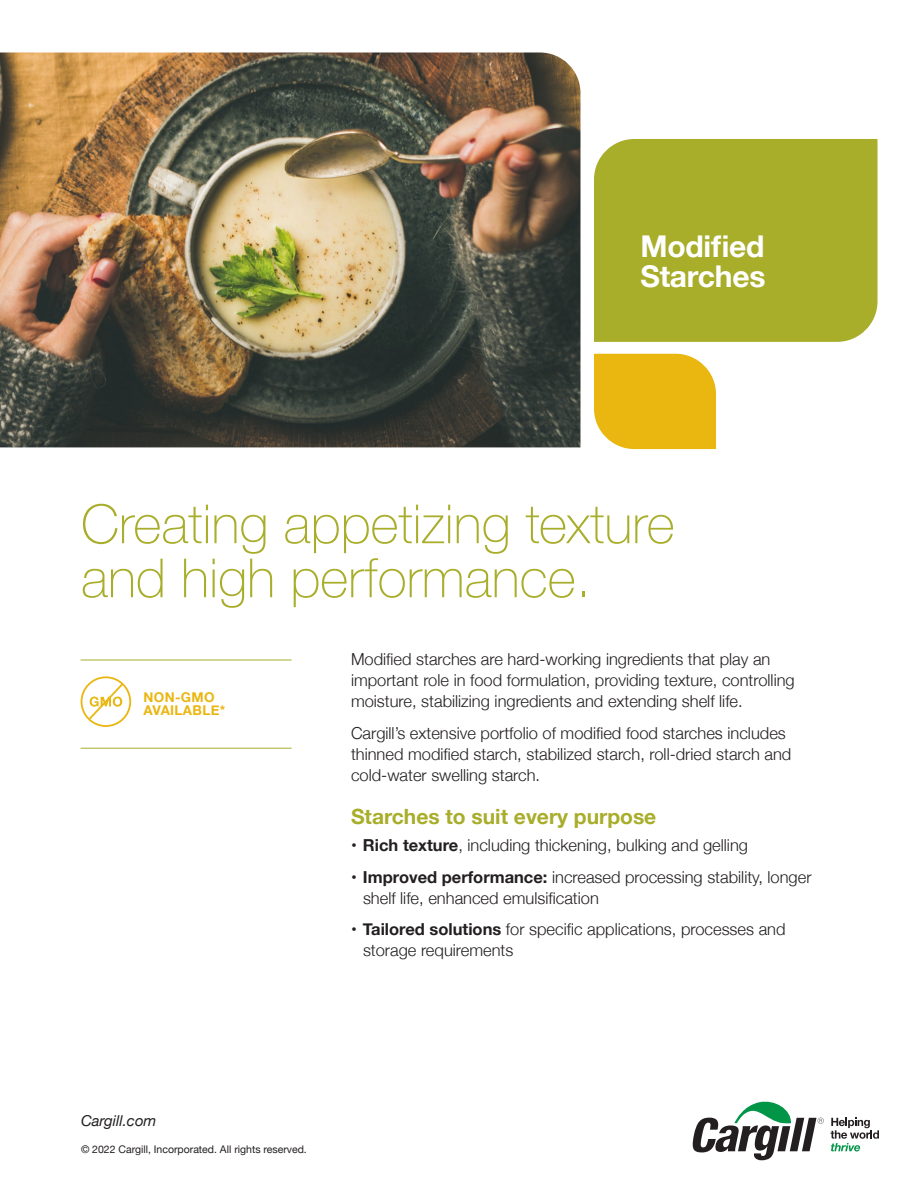
<style>
.page{position:relative;width:918px;height:1188px;background:#fff}
.page>*{position:absolute;margin:0;border:0;box-sizing:border-box;transform-origin:0 0}
.t1{font:100 54px/54px "Helvetica Neue";color:#a8ad2a}
.t2{font:700 30px/30px "Helvetica Neue";letter-spacing:-.01em;color:#fff}
.t3{font:700 21px "Helvetica Neue";color:#a8ad2a}
.t4{font:300 16.5px/21px "Helvetica Neue";color:#231f20}
.t5{font:italic 15px "Helvetica Neue";color:#231f20}
.t6{font:700 13.5px/13.5px "Helvetica Neue";letter-spacing:.025em;color:#eab610}
.FOOTNOTES{font:10.5px "Helvetica Neue";color:#231f20}
.s1{font-weight:700}
</style>
<div class="page">
<div style="left:594px;top:354px;width:122px;height:95px;background:#eab610"></div>
<div style="left:594px;top:139px;width:284px;height:203px;background:#a8ad2a"></div>
<img style="left:0;top:52px;width:580px;height:395px">
<svg style="left:692px;top:1101px;width:132px;height:59px"></svg>
<svg style="left:831px;top:1118px;width:48px;height:33px"></svg>
<hr style="left:81px;top:660px;width:211px;height:1px;background:#a8ad2a">
<hr style="left:81px;top:748px;width:211px;height:1px;background:#a8ad2a">
<svg style="left:82px;top:677px;width:48px;height:49px"></svg>
<div style="left:81px;top:676px;width:50px;height:51px;border:2px solid #eab610;border-radius:50%"></div>
<svg style="left:87px;top:682px;width:38px;height:39px"></svg>
<p class="t2" style="left:640px;top:232px;width:127px">Modified<br>Starches</p>
<p class="t1" style="left:81px;top:495px;width:595px">Creating appetizing texture and high performance.</p>
<p class="t6" style="left:144px;top:691px;width:83px">NON-GMO<br>AVAILABLE*</p>
<p class="t4" style="left:351px;top:648px;width:445px">Modified starches are hard-working ingredients that play an important role in food formulation, providing texture, controlling moisture, stabilizing ingredients and extending shelf life.</p>
<p class="t4" style="left:351px;top:721px;width:442px">Cargill’s extensive portfolio of modified food starches includes thinned modified starch, stabilized starch, roll-dried starch and cold-water swelling starch.</p>
<p class="t3" style="left:351px;top:800px;width:307px">Starches to suit every purpose</p>
<p class="t4" style="left:351px;top:834px;width:399px"><span class="s1">• Rich texture</span>, including thickening, bulking and gelling</p>
<p class="t4" style="left:363px;top:865px;width:450px;text-indent:-12px"><span class="s1">• Improved performance:</span> increased processing stability, longer shelf life, enhanced emulsification</p>
<p class="t4" style="left:363px;top:918px;width:424px;text-indent:-12px"><span class="s1">• Tailored solutions</span> for specific applications, processes and storage requirements</p>
<p class="t5" style="left:81px;top:1110px;width:77px">Cargill.com</p>
<p class="FOOTNOTES" style="left:81px;top:1142px;width:227px">© 2022 Cargill, Incorporated. All rights reserved.</p>
</div>
